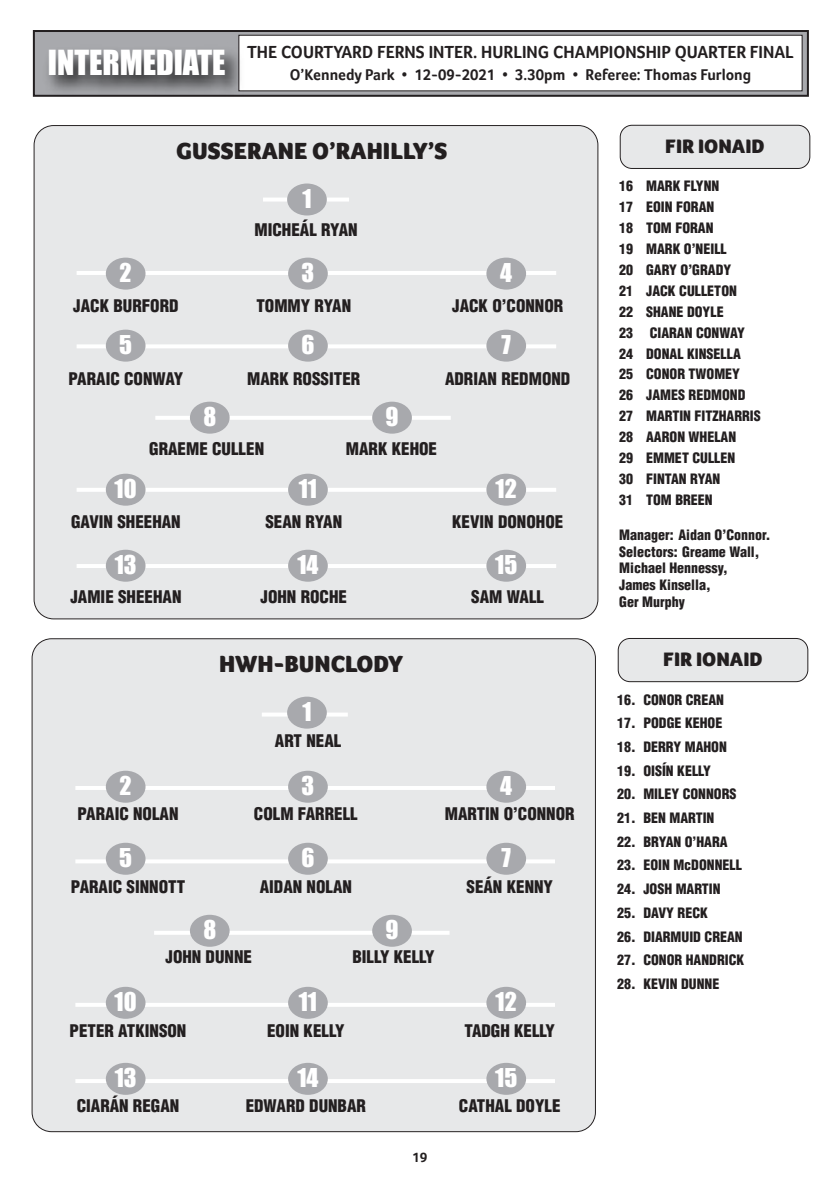
<style>
.page{position:relative;width:840px;height:1191px;background:#fff}
.page>*{position:absolute;margin:0;border:0;box-sizing:border-box;transform-origin:0 0}
.t1{font:32px "Impact";color:#fff}
.t2{font:24px "Impact";color:#fff}
.t3{font:900 24px "Foco";color:#231f20}
.t4{font:900 20px "Foco";color:#231f20}
.t5{font:700 18px "Foco";color:#231f20;scale:.95 1}
.t6{font:900 condensed 17px "Helvetica";color:#231f20}
.t7{font:700 16px "Foco";color:#231f20;scale:.95 1}
.t8{font:900 condensed 14px/20.8px "Helvetica";color:#231f20}
.t9{font:700 14px "Foco";color:#231f20}
</style>
<div class="page">
<div style="left:35px;top:126px;width:562px;height:492px;background:#e7e8e9;border-radius:19px"></div>
<div style="left:34px;top:125px;width:564px;height:494px;border:2px solid #231f20;border-radius:20px"></div>
<svg style="left:36px;top:33px;width:769px;height:61px;background:#9c9ca0"></svg>
<div style="left:33px;top:30px;width:775px;height:67px;border:2px solid #231f20"></div>
<div style="left:239px;top:35px;width:562px;height:56px;background:#fff"></div>
<div style="left:238px;top:35px;width:563px;height:56px;border:1px solid #231f20"></div>
<div style="left:620px;top:126px;width:188px;height:42px;background:#e7e8e9;border-radius:11px"></div>
<div style="left:619px;top:125px;width:190px;height:44px;border:2px solid #231f20;border-radius:12px"></div>
<div style="left:33px;top:639px;width:561px;height:492px;background:#e7e8e9;border-radius:19px"></div>
<div style="left:32px;top:638px;width:563px;height:494px;border:2px solid #231f20;border-radius:20px"></div>
<div style="left:618px;top:639px;width:188px;height:42px;background:#e7e8e9;border-radius:11px"></div>
<div style="left:617px;top:638px;width:190px;height:44px;border:2px solid #231f20;border-radius:12px"></div>
<img style="left:34px;top:39px;width:235px;height:58px">
<hr style="left:77px;top:271px;width:479px;height:4px;background:#fff">
<svg style="left:263px;top:197px;width:86px;height:4px"></svg>
<hr style="left:77px;top:344px;width:479px;height:4px;background:#fff">
<hr style="left:77px;top:488px;width:479px;height:4px;background:#fff">
<hr style="left:77px;top:564px;width:479px;height:4px;background:#fff">
<hr style="left:155px;top:416px;width:295px;height:4px;background:#fff">
<div style="left:287px;top:183px;width:39px;height:32px;background:#a8a9ad;border-radius:50%"></div>
<div style="left:106px;top:258px;width:39px;height:32px;background:#a8a9ad;border-radius:50%"></div>
<div style="left:288px;top:258px;width:39px;height:32px;background:#a8a9ad;border-radius:50%"></div>
<div style="left:486px;top:258px;width:40px;height:32px;background:#a8a9ad;border-radius:50%"></div>
<div style="left:106px;top:330px;width:39px;height:32px;background:#a8a9ad;border-radius:50%"></div>
<div style="left:288px;top:330px;width:39px;height:32px;background:#a8a9ad;border-radius:50%"></div>
<div style="left:190px;top:402px;width:39px;height:32px;background:#a8a9ad;border-radius:50%"></div>
<div style="left:372px;top:402px;width:39px;height:32px;background:#a8a9ad;border-radius:50%"></div>
<div style="left:486px;top:330px;width:40px;height:32px;background:#a8a9ad;border-radius:50%"></div>
<div style="left:106px;top:474px;width:39px;height:32px;background:#a8a9ad;border-radius:50%"></div>
<div style="left:288px;top:474px;width:39px;height:32px;background:#a8a9ad;border-radius:50%"></div>
<div style="left:486px;top:474px;width:40px;height:32px;background:#a8a9ad;border-radius:50%"></div>
<div style="left:106px;top:550px;width:39px;height:32px;background:#a8a9ad;border-radius:50%"></div>
<div style="left:288px;top:550px;width:39px;height:32px;background:#a8a9ad;border-radius:50%"></div>
<div style="left:486px;top:550px;width:40px;height:32px;background:#a8a9ad;border-radius:50%"></div>
<hr style="left:75px;top:786px;width:479px;height:4px;background:#fff">
<svg style="left:262px;top:712px;width:85px;height:4px"></svg>
<hr style="left:75px;top:859px;width:479px;height:4px;background:#fff">
<svg style="left:75px;top:1002px;width:479px;height:4px"></svg>
<hr style="left:75px;top:1079px;width:479px;height:4px;background:#fff">
<svg style="left:154px;top:930px;width:295px;height:4px"></svg>
<div style="left:287px;top:696px;width:39px;height:32px;background:#a8a9ad;border-radius:50%"></div>
<div style="left:106px;top:770px;width:39px;height:32px;background:#a8a9ad;border-radius:50%"></div>
<div style="left:288px;top:770px;width:39px;height:32px;background:#a8a9ad;border-radius:50%"></div>
<div style="left:486px;top:770px;width:40px;height:32px;background:#a8a9ad;border-radius:50%"></div>
<div style="left:106px;top:842px;width:39px;height:32px;background:#a8a9ad;border-radius:50%"></div>
<div style="left:288px;top:842px;width:39px;height:32px;background:#a8a9ad;border-radius:50%"></div>
<div style="left:190px;top:914px;width:39px;height:32px;background:#a8a9ad;border-radius:50%"></div>
<div style="left:372px;top:914px;width:39px;height:32px;background:#a8a9ad;border-radius:50%"></div>
<div style="left:486px;top:842px;width:40px;height:32px;background:#a8a9ad;border-radius:50%"></div>
<div style="left:106px;top:986px;width:39px;height:32px;background:#a8a9ad;border-radius:50%"></div>
<div style="left:288px;top:986px;width:39px;height:32px;background:#a8a9ad;border-radius:50%"></div>
<div style="left:486px;top:986px;width:40px;height:32px;background:#a8a9ad;border-radius:50%"></div>
<div style="left:106px;top:1062px;width:39px;height:32px;background:#a8a9ad;border-radius:50%"></div>
<div style="left:288px;top:1062px;width:39px;height:32px;background:#a8a9ad;border-radius:50%"></div>
<div style="left:486px;top:1062px;width:40px;height:32px;background:#a8a9ad;border-radius:50%"></div>
<h1 class="t1" style="left:48px;top:46px;width:179px">INTERMEDIATE</h1>
<p class="t5" style="left:247px;top:42px;width:576px">THE COURTYARD FERNS INTER. HURLING CHAMPIONSHIP QUARTER FINAL</p>
<p class="t7" style="left:289px;top:65px;width:487px">O’Kennedy Park • 12-09-2021 • 3.30pm • Referee: Thomas Furlong</p>
<h2 class="t3" style="left:176px;top:137px;width:272px">GUSSERANE O’RAHILLY’S</h2>
<h2 class="t2" style="left:302px;top:186px;width:11px">1</h2>
<p class="t6" style="left:254px;top:220px;width:105px">MICHEÁL RYAN</p>
<h2 class="t2" style="left:120px;top:260px;width:14px">2</h2>
<h2 class="t2" style="left:301px;top:260px;width:14px">3</h2>
<h2 class="t2" style="left:500px;top:260px;width:13px">4</h2>
<p class="t6" style="left:73px;top:296px;width:107px">JACK BURFORD</p>
<p class="t6" style="left:256px;top:296px;width:96px">TOMMY RYAN</p>
<p class="t6" style="left:452px;top:296px;width:113px">JACK O’CONNOR</p>
<h2 class="t2" style="left:119px;top:332px;width:14px">5</h2>
<h2 class="t2" style="left:301px;top:332px;width:15px">6</h2>
<h2 class="t2" style="left:501px;top:332px;width:11px">7</h2>
<p class="t6" style="left:68px;top:369px;width:116px">PARAIC CONWAY</p>
<p class="t6" style="left:247px;top:369px;width:114px">MARK ROSSITER</p>
<p class="t6" style="left:445px;top:369px;width:127px">ADRIAN REDMOND</p>
<h2 class="t2" style="left:203px;top:404px;width:14px">8</h2>
<h2 class="t2" style="left:385px;top:404px;width:15px">9</h2>
<p class="t6" style="left:149px;top:439px;width:116px">GRAEME CULLEN</p>
<p class="t6" style="left:345px;top:439px;width:93px">MARK KEHOE</p>
<h2 class="t2" style="left:115px;top:476px;width:24px">10</h2>
<h2 class="t2" style="left:298px;top:476px;width:20px">11</h2>
<h2 class="t2" style="left:495px;top:476px;width:23px">12</h2>
<p class="t6" style="left:71px;top:512px;width:111px">GAVIN SHEEHAN</p>
<p class="t6" style="left:265px;top:512px;width:78px">SEAN RYAN</p>
<p class="t6" style="left:452px;top:512px;width:113px">KEVIN DONOHOE</p>
<h2 class="t2" style="left:115px;top:552px;width:23px">13</h2>
<h2 class="t2" style="left:297px;top:552px;width:23px">14</h2>
<h2 class="t2" style="left:495px;top:552px;width:24px">15</h2>
<p class="t6" style="left:70px;top:587px;width:113px">JAMIE SHEEHAN</p>
<p class="t6" style="left:260px;top:587px;width:88px">JOHN ROCHE</p>
<p class="t6" style="left:471px;top:587px;width:74px">SAM WALL</p>
<h2 class="t3" style="left:219px;top:650px;width:186px">HWH-BUNCLODY</h2>
<h2 class="t2" style="left:302px;top:699px;width:11px">1</h2>
<p class="t6" style="left:275px;top:731px;width:68px">ART NEAL</p>
<h2 class="t2" style="left:120px;top:773px;width:14px">2</h2>
<h2 class="t2" style="left:301px;top:773px;width:14px">3</h2>
<h2 class="t2" style="left:500px;top:773px;width:13px">4</h2>
<p class="t6" style="left:77px;top:804px;width:102px">PARAIC NOLAN</p>
<p class="t6" style="left:254px;top:804px;width:105px">COLM FARRELL</p>
<p class="t6" style="left:444px;top:804px;width:131px">MARTIN O’CONNOR</p>
<h2 class="t2" style="left:119px;top:845px;width:14px">5</h2>
<h2 class="t2" style="left:301px;top:845px;width:15px">6</h2>
<h2 class="t2" style="left:501px;top:845px;width:11px">7</h2>
<p class="t6" style="left:71px;top:877px;width:116px">PARAIC SINNOTT</p>
<p class="t6" style="left:259px;top:877px;width:94px">AIDAN NOLAN</p>
<p class="t6" style="left:466px;top:877px;width:88px">SEÁN KENNY</p>
<h2 class="t2" style="left:203px;top:917px;width:14px">8</h2>
<h2 class="t2" style="left:385px;top:917px;width:15px">9</h2>
<p class="t6" style="left:165px;top:947px;width:88px">JOHN DUNNE</p>
<p class="t6" style="left:352px;top:947px;width:84px">BILLY KELLY</p>
<h2 class="t2" style="left:115px;top:989px;width:24px">10</h2>
<h2 class="t2" style="left:298px;top:989px;width:20px">11</h2>
<h2 class="t2" style="left:495px;top:989px;width:23px">12</h2>
<p class="t6" style="left:70px;top:1020px;width:118px">PETER ATKINSON</p>
<p class="t6" style="left:267px;top:1020px;width:79px">EOIN KELLY</p>
<p class="t6" style="left:464px;top:1020px;width:92px">TADGH KELLY</p>
<h2 class="t2" style="left:115px;top:1065px;width:23px">13</h2>
<h2 class="t2" style="left:297px;top:1065px;width:23px">14</h2>
<h2 class="t2" style="left:495px;top:1065px;width:24px">15</h2>
<p class="t6" style="left:77px;top:1096px;width:104px">CIARÁN REGAN</p>
<p class="t6" style="left:245px;top:1096px;width:122px">EDWARD DUNBAR</p>
<p class="t6" style="left:458px;top:1096px;width:103px">CATHAL DOYLE</p>
<p class="t9" style="left:412px;top:1148px;width:17px">19</p>
<h3 class="t4" style="left:665px;top:134px;width:101px">FIR IONAID</h3>
<p class="t8" style="left:619px;top:176px;width:143px">16 MARK FLYNN<br>17 EOIN FORAN<br>18 TOM FORAN<br>19 MARK O’NEILL<br>20 GARY O’GRADY<br>21 JACK CULLETON<br>22 SHANE DOYLE<br>23 CIARAN CONWAY<br>24 DONAL KINSELLA<br>25 CONOR TWOMEY<br>26 JAMES REDMOND<br>27 MARTIN FITZHARRIS<br>28 AARON WHELAN<br>29 EMMET CULLEN<br>30 FINTAN RYAN<br>31 TOM BREEN</p>
<p class="t8" style="left:619px;top:526px;width:153px;line-height:16.8px">Manager: Aidan O’Connor.<br>Selectors: Greame Wall,<br>Michael Hennessy,<br>James Kinsella,<br>Ger Murphy</p>
<h3 class="t4" style="left:663px;top:647px;width:101px">FIR IONAID</h3>
<p class="t8" style="left:617px;top:689px;width:108px">16. CONOR CREAN</p>
<p class="t8" style="left:617px;top:713px;width:107px">17. PODGE KEHOE</p>
<p class="t8" style="left:617px;top:736px;width:111px">18. DERRY MAHON</p>
<p class="t8" style="left:617px;top:760px;width:95px">19. OISÍN KELLY</p>
<p class="t8" style="left:617px;top:784px;width:121px">20. MILEY CONNORS</p>
<p class="t8" style="left:617px;top:808px;width:99px">21. BEN MARTIN</p>
<p class="t8" style="left:617px;top:831px;width:112px">22. BRYAN O’HARA</p>
<p class="t8" style="left:617px;top:855px;width:126px">23. EOIN McDONNELL</p>
<p class="t8" style="left:617px;top:879px;width:105px">24. JOSH MARTIN</p>
<p class="t8" style="left:617px;top:902px;width:92px">25. DAVY RECK</p>
<p class="t8" style="left:617px;top:926px;width:127px">26. DIARMUID CREAN</p>
<p class="t8" style="left:617px;top:950px;width:128px">27. CONOR HANDRICK</p>
<p class="t8" style="left:617px;top:973px;width:103px">28. KEVIN DUNNE</p>
</div>
